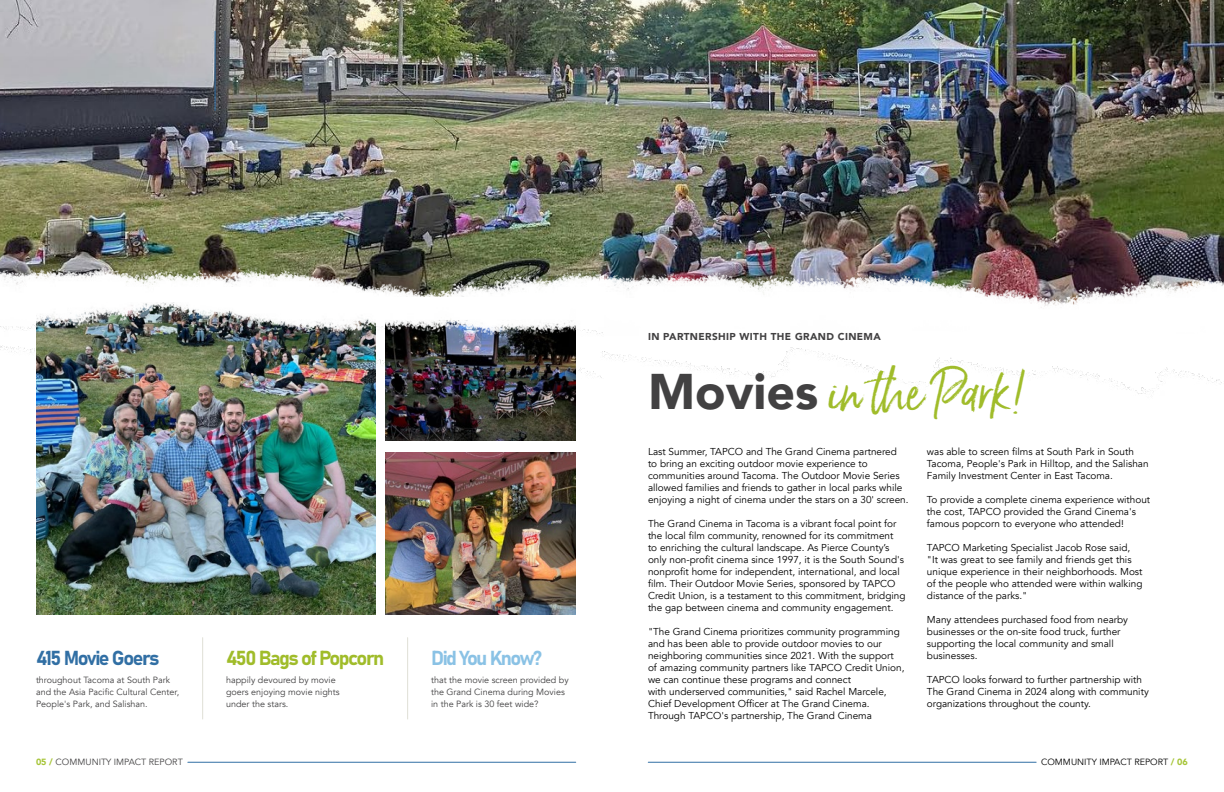
<style>
.page{position:relative;width:1224px;height:792px;background:#fff}
.page>*{position:absolute;margin:0;border:0;box-sizing:border-box;transform-origin:0 0}
.t1{font:50px "Born Ready";color:#a0bc2a}
.t2{font:20px "Bahnschrift";letter-spacing:-.075em;color:#a0bc2a}
.t3{font:20px "Bahnschrift";letter-spacing:-.075em;color:#316fa4}
.t4{font:20px "Bahnschrift";letter-spacing:-.085em;color:#8ac2e5}
.t5{font:10px/12px "Avenir";color:#000}
.t6{font:900 10px "Avenir";letter-spacing:.04em;color:#424142}
.t7{font:9px/12px "Avenir";color:#424142}
.t8{font:9px "Avenir";color:#000}
.s1{font-family:"Avenir";font-weight:900;color:#424142}
.s2{font-weight:900;color:#a7c539}
</style>
<div class="page">
<img style="left:0;top:0;width:1224px;height:248px">
<img style="left:0;top:243px;width:603px;height:134px">
<img style="left:601px;top:248px;width:623px;height:146px">
<hr style="left:215px;top:31px;width:1px;height:79px;background:#316fa4">
<hr style="left:648px;top:762px;width:388px;height:1px;background:#316fa4">
<hr style="left:188px;top:762px;width:388px;height:1px;background:#316fa4">
<img style="left:385px;top:452px;width:191px;height:163px">
<img style="left:385px;top:359px;width:191px;height:82px">
<img style="left:36px;top:359px;width:340px;height:256px">
<hr style="left:202px;top:638px;width:1px;height:81px;background:#dfdfd6">
<hr style="left:407px;top:638px;width:1px;height:81px;background:#dfdfd6">
<img style="left:0;top:298px;width:603px;height:61px">
<p class="t6" style="left:648px;top:328px;width:234px">IN PARTNERSHIP WITH THE GRAND CINEMA</p>
<h2 class="t3" style="left:36px;top:643px;width:125px">415 Movie Goers</h2>
<p class="t7" style="left:36px;top:674px;width:145px">throughout Tacoma at South Park and the Asia Pacific Cultural Center,<br>People's Park, and Salishan.</p>
<h2 class="t2" style="left:226px;top:643px;width:160px">450 Bags of Popcorn</h2>
<p class="t7" style="left:226px;top:674px;width:115px">happily devoured by movie goers enjoying movie nights under the stars.</p>
<h2 class="t4" style="left:431px;top:643px;width:113px">Did You Know?</h2>
<p class="t7" style="left:431px;top:674px;width:139px">that the movie screen provided by the Grand Cinema during Movies in the Park is 30 feet wide?</p>
<h1 class="t1" style="left:648px;top:362px;width:380px"><span class="s1">Movies</span> in the Park!</h1>
<p class="t5" style="left:648px;top:446px;width:262px">Last Summer, TAPCO and The Grand Cinema partnered to bring an exciting outdoor movie experience to communities around Tacoma. The Outdoor Movie Series allowed families and friends to gather in local parks while enjoying a night of cinema under the stars on a 30' screen.</p>
<p class="t5" style="left:648px;top:518px;width:259px">The Grand Cinema in Tacoma is a vibrant focal point for the local film community, renowned for its commitment<br>to enriching the cultural landscape. As Pierce County’s only non-profit cinema since 1997, it is the South Sound's nonprofit home for independent, international, and local film. Their Outdoor Movie Series, sponsored by TAPCO Credit Union, is a testament to this commitment, bridging the gap between cinema and community engagement.</p>
<p class="t5" style="left:648px;top:626px;width:258px">"The Grand Cinema prioritizes community programming and has been able to provide outdoor movies to our neighboring communities since 2021. With the support of amazing community partners like TAPCO Credit Union, we can continue these programs and connect<br>with underserved communities," said Rachel Marcele, Chief Development Officer at The Grand Cinema.<br>Through TAPCO's partnership, The Grand Cinema</p>
<p class="t5" style="left:927px;top:446px;width:223px">was able to screen films at South Park in South<br>Tacoma, People's Park in Hilltop, and the Salishan<br>Family Investment Center in East Tacoma.</p>
<p class="t5" style="left:927px;top:494px;width:225px">To provide a complete cinema experience without the cost, TAPCO provided the Grand Cinema's famous popcorn to everyone who attended!</p>
<p class="t5" style="left:927px;top:542px;width:217px">TAPCO Marketing Specialist Jacob Rose said, "It was great to see family and friends get this unique experience in their neighborhoods. Most of the people who attended were within walking distance of the parks."</p>
<p class="t5" style="left:927px;top:614px;width:203px">Many attendees purchased food from nearby businesses or the on-site food truck, further supporting the local community and small businesses.</p>
<p class="t5" style="left:927px;top:674px;width:223px">TAPCO looks forward to further partnership with<br>The Grand Cinema in 2024 along with community organizations throughout the county.</p>
<p class="t7" style="left:36px;top:756px;width:148px"><span class="s2">05 /</span> COMMUNITY IMPACT REPORT</p>
<p class="t8" style="left:1041px;top:757px;width:148px">COMMUNITY IMPACT REPORT <span class="s2">/ 06</span></p>
</div>
